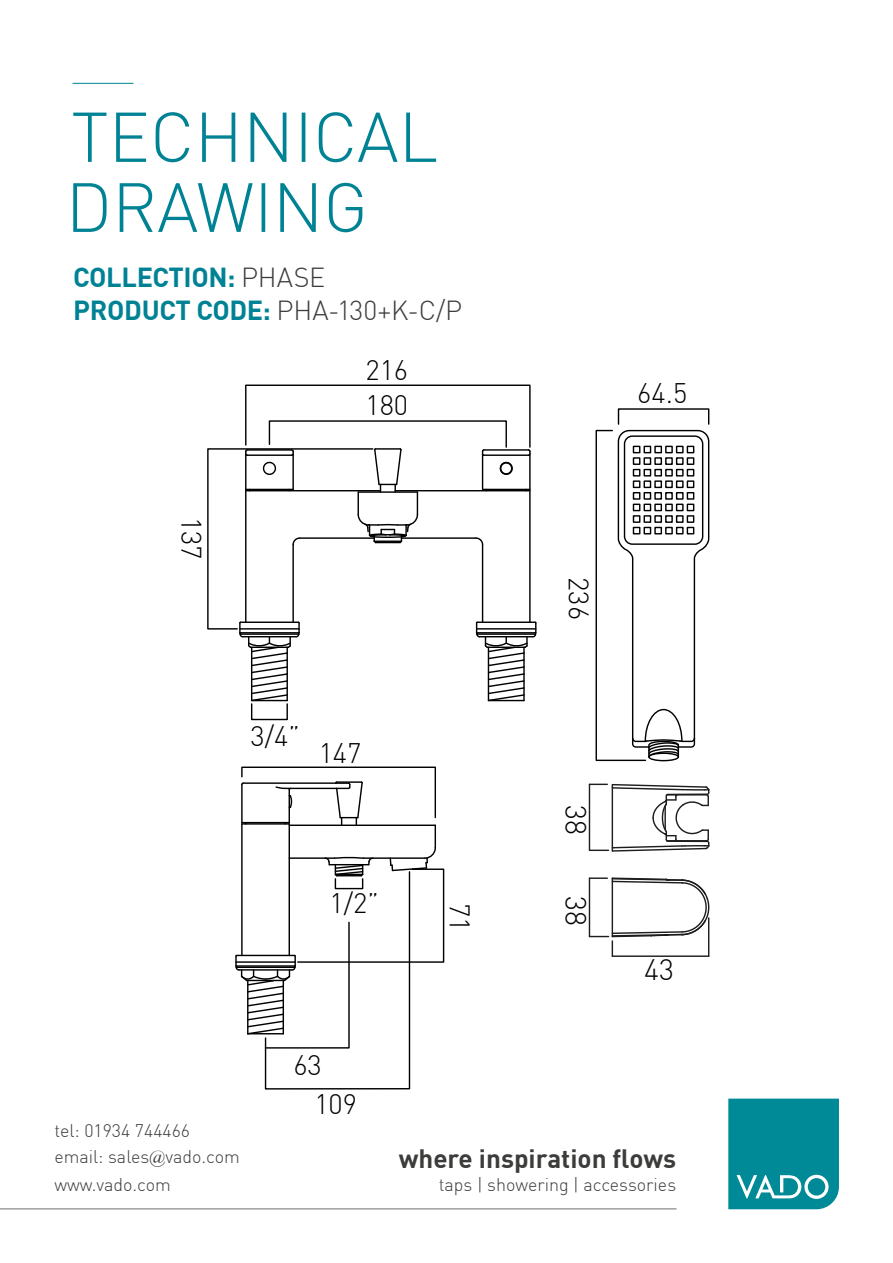
<style>
.page{position:relative;width:893px;height:1263px;background:#fff}
.page>*{position:absolute;margin:0;border:0;box-sizing:border-box;transform-origin:0 0}
.t1{font:300 28.95px "DIN";color:#010203}
.t2{font:300 27.75px/38.4px "DIN";color:#000}
.t3{font:700 27px/33px "DIN";letter-spacing:-.01em;color:#008295}
.t4{font:700 25.95px "DIN";color:#3c3c3b}
.t5{font:300 17.85px "DIN";color:#3c3c3b}
.s1{font-weight:300;color:#3c3c3b}
.s2{font-family:"Bell";font-weight:400}
</style>
<div class="page">
<hr style="left:73px;top:83px;width:61px;height:1px;background:#008295">
<svg style="left:73px;top:112px;width:363px;height:50px"></svg>
<svg style="left:728px;top:1098px;width:111px;height:111px;background:#14929e"></svg>
<hr style="left:0;top:1208px;width:676px;height:1px;background:#9d9d9c">
<svg style="left:73px;top:183px;width:289px;height:49px"></svg>
<svg style="left:235px;top:766px;width:210px;height:324px"></svg>
<div style="left:251px;top:703px;width:37px;height:17px;border:1px solid #000"></div>
<svg style="left:207px;top:384px;width:330px;height:318px"></svg>
<svg style="left:589px;top:783px;width:121px;height:69px"></svg>
<hr style="left:612px;top:955px;width:97px;height:2px;background:#1d1d1c">
<svg style="left:589px;top:877px;width:121px;height:79px"></svg>
<svg style="left:595px;top:429px;width:115px;height:333px"></svg>
<h3 class="t3" style="left:73px;top:259px;width:390px">COLLECTION: <span class="s1">PHASE<br></span>PRODUCT CODE: <span class="s1">PHA-130+K-C/P</span></h3>
<h2 class="t2" style="left:211px;top:517px;width:44px;rotate:90deg">137</h2>
<h2 class="t2" style="left:365px;top:352px;width:44px;line-height:35.2px">216<br>180</h2>
<p class="t5" style="left:54px;top:1119px;width:137px">tel: 01934 744466</p>
<h2 class="t2" style="left:250px;top:716px;width:51px">3/4”</h2>
<h2 class="t2" style="left:319px;top:734px;width:44px">147</h2>
<h2 class="t2" style="left:330px;top:884px;width:51px">1/2”</h2>
<h2 class="t2" style="left:314px;top:1046px;width:44px;text-indent:-21px">63<br>109</h2>
<h2 class="t2" style="left:479px;top:902px;width:30px;rotate:90deg">71</h2>
<h2 class="t2" style="left:637px;top:374px;width:52px">64.5</h2>
<h2 class="t2" style="left:598px;top:577px;width:44px;rotate:90deg">236</h2>
<h1 class="t1" style="left:594px;top:805px;width:31px;rotate:90deg">38</h1>
<h1 class="t1" style="left:594px;top:896px;width:31px;rotate:90deg">38</h1>
<h1 class="t1" style="left:644px;top:952px;width:31px">43</h1>
<p class="t5" style="left:54px;top:1146px;width:187px">email: sales<span class="s2">@</span>vado.com</p>
<h3 class="t4" style="left:399px;top:1141px;width:279px">where inspiration flows</h3>
<p class="t5" style="left:54px;top:1173px;width:118px">www.vado.com</p>
<p class="t5" style="left:439px;top:1173px;width:239px">taps | showering | accessories</p>
</div>
